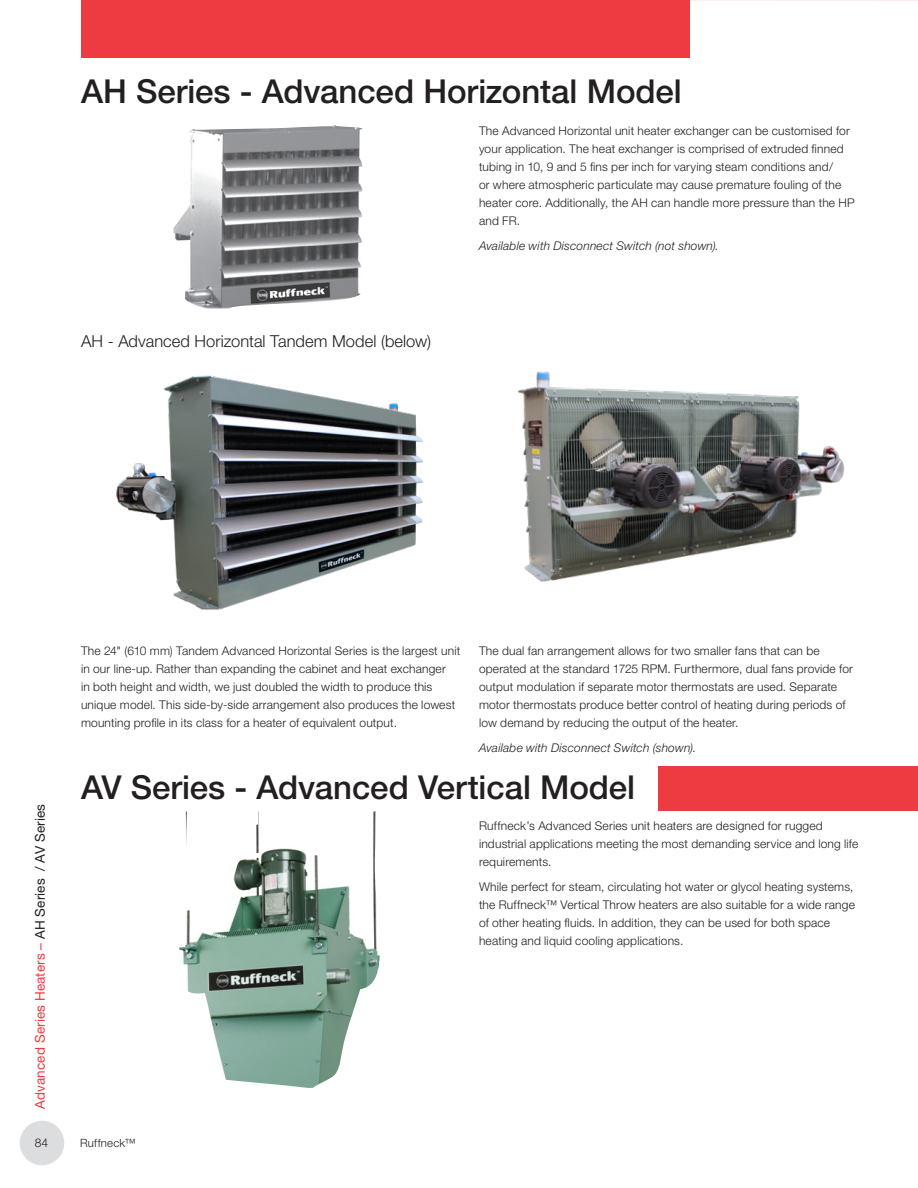
<style>
.page{position:relative;width:918px;height:1188px;background:#fff}
.page>*{position:absolute;margin:0;border:0;box-sizing:border-box;transform-origin:0 0}
.t1{font:500 33px "Helvetica Neue LT Std";letter-spacing:-.005em;color:#231f20}
.t2{font:300 16.5px "Helvetica Neue LT Std";letter-spacing:.005em;color:#231f20}
.t3{font:13.5px "Helvetica Neue LT Std";letter-spacing:.015em;color:#ee3a41}
.t4{font:300 12px/18px "Helvetica Neue LT Std";letter-spacing:.015em;color:#231f20}
.t5{font:italic 300 12px "Helvetica Neue LT Std";letter-spacing:.015em;color:#231f20}
.t6{font:300 11.4px "Helvetica Neue LT Std";letter-spacing:.02em;color:#231f20}
.s1{color:#231f20}
</style>
<div class="page">
<div style="left:20px;top:1121px;width:44px;height:44px;background:#dcdddf;border-radius:50%"></div>
<img style="left:173px;top:125px;width:190px;height:184px">
<img style="left:518px;top:371px;width:327px;height:211px">
<img style="left:116px;top:375px;width:307px;height:235px">
<img style="left:179px;top:811px;width:201px;height:277px">
<div style="left:81px;top:1px;width:608px;height:57px;background:#ee3a41"></div>
<div style="left:659px;top:767px;width:259px;height:44px;background:#ee3a41"></div>
<h1 class="t1" style="left:81px;top:72px;width:602px">AH Series - Advanced Horizontal Model</h1>
<p class="t4" style="left:479px;top:121px;width:377px">The Advanced Horizontal unit heater exchanger can be customised for your application. The heat exchanger is comprised of extruded finned tubing in 10, 9 and 5 fins per inch for varying steam conditions and/<br>or where atmospheric particulate may cause premature fouling of the heater core. Additionally, the AH can handle more pressure than the HP and FR.</p>
<p class="t5" style="left:479px;top:238px;width:241px">Available with Disconnect Switch (not shown).</p>
<h2 class="t2" style="left:81px;top:331px;width:352px">AH - Advanced Horizontal Tandem Model (below)</h2>
<p class="t3" style="left:32px;top:1109px;width:306px;rotate:-90deg">Advanced Series Heaters – <span class="s1">AH Series / AV Series</span></p>
<p class="t4" style="left:81px;top:642px;width:381px">The 24" (610 mm) Tandem Advanced Horizontal Series is the largest unit in our line-up. Rather than expanding the cabinet and heat exchanger<br>in both height and width, we just doubled the width to produce this unique model. This side-by-side arrangement also produces the lowest mounting profile in its class for a heater of equivalent output.</p>
<p class="t4" style="left:479px;top:642px;width:375px">The dual fan arrangement allows for two smaller fans that can be operated at the standard 1725 RPM. Furthermore, dual fans provide for output modulation if separate motor thermostats are used. Separate motor thermostats produce better control of heating during periods of low demand by reducing the output of the heater.</p>
<p class="t5" style="left:479px;top:741px;width:219px">Availabe with Disconnect Switch (shown).</p>
<h1 class="t1" style="left:81px;top:767px;width:556px">AV Series - Advanced Vertical Model</h1>
<p class="t4" style="left:479px;top:817px;width:381px">Ruffneck’s Advanced Series unit heaters are designed for rugged industrial applications meeting the most demanding service and long life requirements.</p>
<p class="t4" style="left:479px;top:877px;width:377px">While perfect for steam, circulating hot water or glycol heating systems, the Ruffneck™ Vertical Throw heaters are also suitable for a wide range of other heating fluids. In addition, they can be used for both space heating and liquid cooling applications.</p>
<p class="t4" style="left:35px;top:1134px;width:15px">84</p>
<p class="t6" style="left:80px;top:1136px;width:57px">Ruffneck™</p>
</div>
